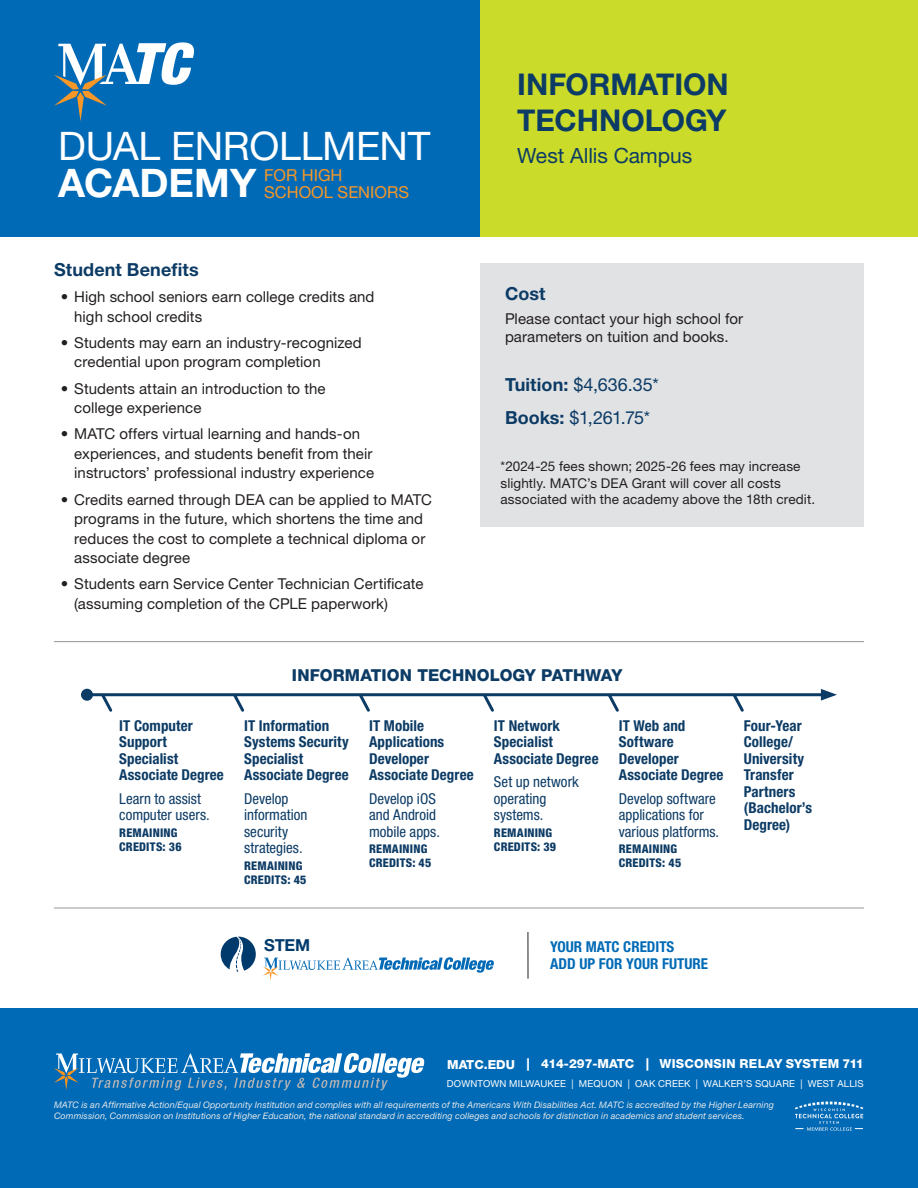
<style>
.page{position:relative;width:918px;height:1188px;background:#fff}
.page>*{position:absolute;margin:0;border:0;box-sizing:border-box;transform-origin:0 0}
.t1{font:39.3px/37.5px "Helvetica Neue LT Std";letter-spacing:-.01em;color:#fff}
.t2{font:700 30px/36px "Helvetica Neue LT Std";color:#0c3b65}
.t3{font:21px "Helvetica Neue LT Std";letter-spacing:-.005em;color:#0c3b65}
.t4{font:18px "Helvetica Neue LT Std";letter-spacing:-.01em;color:#0c3b65}
.t5{font:700 18px "Helvetica Neue LT Std";letter-spacing:.01em;color:#0c3b65}
.t6{font:700 16.65px "Helvetica Neue LT Std";color:#003a6d}
.t7{font:800 16.5px "Helvetica Neue LT Std";letter-spacing:.005em;color:#0c3b65}
.t8{font:16.5px/16.5px "Helvetica Neue LT Std";color:#f79727}
.t9{font:15px/19.5px "Helvetica Neue LT Std";letter-spacing:.005em;color:#231f20}
.t10{font:700 condensed 15px/16.5px "Helvetica Neue LT Std";letter-spacing:.005em;color:#0c3b65}
.t11{font:condensed 15px/16.5px "Helvetica Neue LT Std";color:#0c3b65}
.t12{font:700 condensed 15px/16.5px "Helvetica Neue LT Std";color:#016ab6}
.t13{font:13.5px/16.2px "Helvetica Neue LT Std";letter-spacing:.01em;color:#231f20}
.t14{font:800 12.45px "Helvetica Neue LT Std";color:#fff}
.t15{font:800 condensed 12px "Helvetica Neue LT Std";letter-spacing:.015em;color:#0c3b65}
.new_body_text{font:9.6px "Helvetica Neue LT Std";letter-spacing:.02em;color:#fff}
.t16{font:italic 9px/10.8px "Helvetica Neue LT Std";letter-spacing:.015em;color:#e6e7e9}
.s1{font-weight:700}
</style>
<div class="page">
<div style="left:0;top:0;width:918px;height:236px;background:#016ab6"></div>
<div style="left:480px;top:263px;width:384px;height:263px;background:#e1e2e4"></div>
<svg style="left:54px;top:42px;width:140px;height:79px"></svg>
<hr style="left:87px;top:693px;width:740px;height:3px;background:#0c3b65">
<svg style="left:821px;top:689px;width:16px;height:12px"></svg>
<div style="left:81px;top:689px;width:12px;height:12px;background:#0c3b65;border-radius:50%"></div>
<svg style="left:99px;top:693px;width:16px;height:19px"></svg>
<svg style="left:356px;top:693px;width:16px;height:19px"></svg>
<svg style="left:480px;top:693px;width:17px;height:19px"></svg>
<svg style="left:231px;top:693px;width:16px;height:19px"></svg>
<svg style="left:605px;top:693px;width:16px;height:19px"></svg>
<svg style="left:730px;top:693px;width:16px;height:19px"></svg>
<hr style="left:54px;top:641px;width:810px;height:1px;background:#939598">
<hr style="left:54px;top:908px;width:810px;height:1px;background:#939598">
<div style="left:480px;top:0;width:438px;height:236px;background:#cadb2a"></div>
<svg style="left:221px;top:937px;width:35px;height:35px"></svg>
<svg style="left:263px;top:957px;width:231px;height:23px"></svg>
<hr style="left:528px;top:932px;width:1px;height:47px;background:#231f20">
<div style="left:0;top:1009px;width:918px;height:179px;background:#016ab6"></div>
<svg style="left:795px;top:1102px;width:68px;height:29px"></svg>
<svg style="left:54px;top:1053px;width:370px;height:37px"></svg>
<p class="t1" style="left:58px;top:127px;width:374px">DUAL ENROLLMENT<br><span class="s1">ACADEMY</span></p>
<p class="t8" style="left:264px;top:167px;width:146px">FOR HIGH<br>SCHOOL SENIORS</p>
<p class="t5" style="left:54px;top:258px;width:146px">Student Benefits</p>
<p class="t9" style="left:74px;top:287px;width:302px;text-indent:-14px">• High school seniors earn college credits and high school credits</p>
<p class="t9" style="left:74px;top:333px;width:289px;text-indent:-14px">• Students may earn an industry-recognized credential upon program completion</p>
<p class="t9" style="left:74px;top:378px;width:253px;text-indent:-14px">• Students attain an introduction to the college experience</p>
<p class="t9" style="left:74px;top:424px;width:301px;text-indent:-14px">• MATC offers virtual learning and hands-on experiences, and students benefit from their instructors’ professional industry experience</p>
<p class="t9" style="left:74px;top:489px;width:359px;text-indent:-14px">• Credits earned through DEA can be applied to MATC programs in the future, which shortens the time and reduces the cost to complete a technical diploma or associate degree</p>
<p class="t9" style="left:74px;top:574px;width:351px;text-indent:-14px">• Students earn Service Center Technician Certificate (assuming completion of the CPLE paperwork)</p>
<p class="t2" style="left:517px;top:65px;width:213px">INFORMATION<br>TECHNOLOGY</p>
<p class="t3" style="left:517px;top:143px;width:177px">West Allis Campus</p>
<p class="t5" style="left:505px;top:282px;width:42px">Cost</p>
<p class="t9" style="left:505px;top:310px;width:240px;line-height:18px">Please contact your high school for parameters on tuition and books.</p>
<p class="t4" style="left:505px;top:374px;width:155px"><span class="s1">Tuition:</span> $4,636.35*</p>
<p class="t4" style="left:505px;top:407px;width:147px"><span class="s1">Books:</span> $1,261.75*</p>
<p class="t13" style="left:501px;top:458px;width:316px">*2024-25 fees shown; 2025-26 fees may increase slightly. MATC’s DEA Grant will cover all costs associated with the academy above the 18th credit.</p>
<p class="t10" style="left:119px;top:717px;width:106px">IT Computer<br>Support<br>Specialist<br>Associate Degree</p>
<p class="t11" style="left:119px;top:790px;width:92px">Learn to assist computer users.</p>
<p class="t15" style="left:119px;top:825px;width:60px">REMAINING</p>
<p class="t15" style="left:119px;top:839px;width:64px">CREDITS: 36</p>
<p class="t7" style="left:292px;top:665px;width:332px">INFORMATION TECHNOLOGY PATHWAY</p>
<p class="t10" style="left:244px;top:717px;width:106px">IT Information<br>Systems Security<br>Specialist<br>Associate Degree</p>
<p class="t11" style="left:244px;top:790px;width:65px">Develop information security strategies.</p>
<p class="t15" style="left:244px;top:858px;width:60px">REMAINING</p>
<p class="t15" style="left:244px;top:872px;width:64px">CREDITS: 45</p>
<p class="t10" style="left:369px;top:717px;width:106px">IT Mobile<br>Applications<br>Developer<br>Associate Degree</p>
<p class="t11" style="left:369px;top:790px;width:72px">Develop iOS and Android mobile apps.</p>
<p class="t15" style="left:369px;top:841px;width:60px">REMAINING</p>
<p class="t15" style="left:369px;top:856px;width:64px">CREDITS: 45</p>
<p class="t10" style="left:494px;top:717px;width:106px">IT Network<br>Specialist<br>Associate Degree</p>
<p class="t11" style="left:494px;top:774px;width:86px">Set up network operating systems.</p>
<p class="t15" style="left:494px;top:825px;width:60px">REMAINING</p>
<p class="t15" style="left:494px;top:839px;width:64px">CREDITS: 39</p>
<p class="t10" style="left:619px;top:717px;width:106px">IT Web and<br>Software<br>Developer<br>Associate Degree</p>
<p class="t11" style="left:619px;top:790px;width:102px">Develop software applications for various platforms.</p>
<p class="t15" style="left:619px;top:841px;width:60px">REMAINING</p>
<p class="t15" style="left:619px;top:856px;width:64px">CREDITS: 45</p>
<p class="t10" style="left:744px;top:717px;width:70px">Four-Year<br>College/<br>University<br>Transfer<br>Partners (Bachelor’s<br>Degree)</p>
<p class="t6" style="left:264px;top:935px;width:47px">STEM</p>
<p class="t12" style="left:550px;top:939px;width:159px">YOUR MATC CREDITS<br>ADD UP FOR YOUR FUTURE</p>
<p class="t14" style="left:447px;top:1056px;width:418px">MATC.EDU | 414-297-MATC | WISCONSIN RELAY SYSTEM 711</p>
<p class="new_body_text" style="left:447px;top:1077px;width:418px">DOWNTOWN MILWAUKEE | MEQUON | OAK CREEK | WALKER’S SQUARE | WEST ALLIS</p>
<p class="t16" style="left:54px;top:1099px;width:722px">MATC is an Affirmative Action/Equal Opportunity Institution and complies with all requirements of the Americans With Disabilities Act. MATC is accredited by the Higher Learning<br>Commission, Commission on Institutions of Higher Education, the national standard in accrediting colleges and schools for distinction in academics and student services.</p>
</div>
